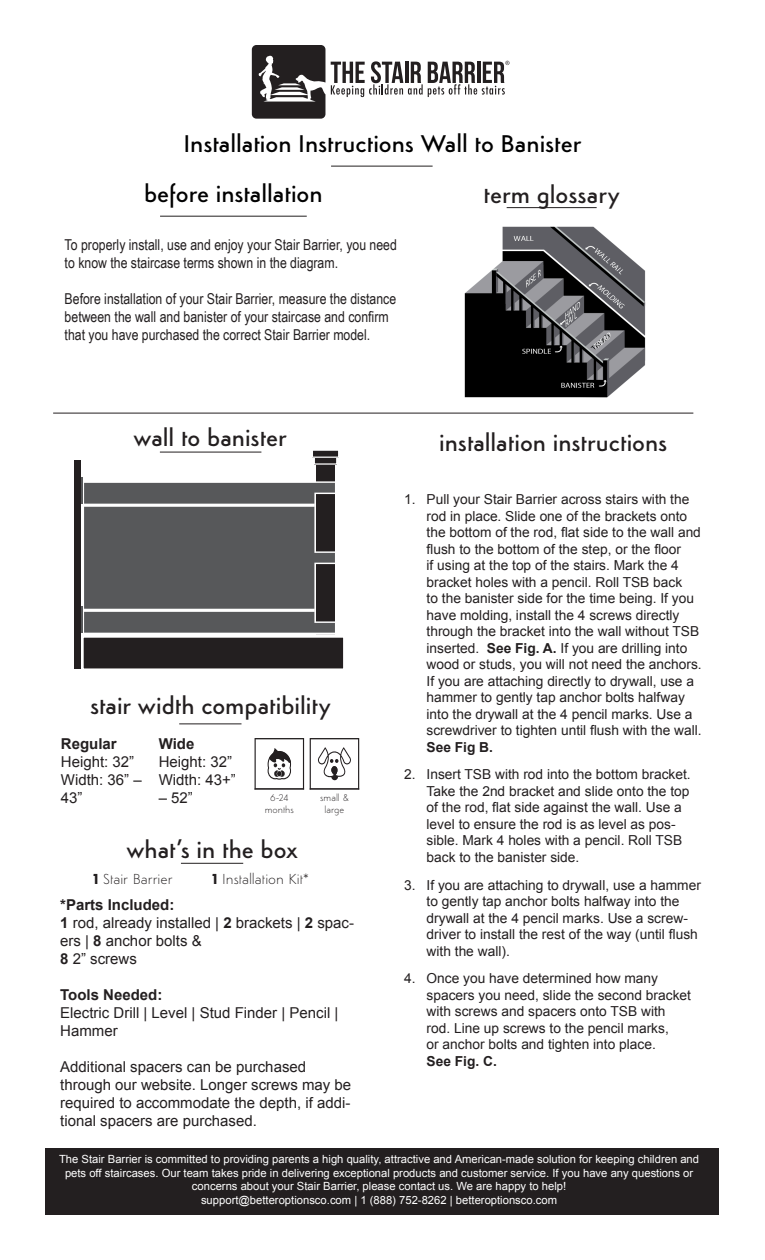
<style>
.page{position:relative;width:765px;height:1260px;background:#fff}
.page>*{position:absolute;margin:0;border:0;box-sizing:border-box;transform-origin:0 0}
.Heading_2_Style{font:500 25px "Simplo";color:#231f20}
.Heading_Style{font:500 25px "Simplo";color:#000001}
.Heading_Style-2{font:500 25px "Simplo";color:#231f20}
.Heading_2_Style-2{font:15px/18px "Arial";color:#231f20}
.t1{font:15px/18px "Arial Narrow";color:#231f20}
.Heading_2_Style-3{font:700 15px "Arial";color:#231f20}
.t2{font:100 15px "Simplo";color:#231f20}
.t3{font:13.75px/16.5px "Arial";color:#231f20}
.t4{font:11.25px/13.5px "Arial";color:#fff;text-align:center}
.t5{font:100 10px/12px "Simplo";color:#231f20;text-align:center}
.s1{font-weight:800}
.s2{font-weight:700}
</style>
<div class="page">
<svg style="left:255px;top:738px;width:49px;height:52px"></svg>
<svg style="left:310px;top:738px;width:49px;height:52px"></svg>
<svg style="left:331px;top:61px;width:179px;height:36px"></svg>
<svg style="left:252px;top:45px;width:73px;height:74px;background:#4a4748"></svg>
<hr style="left:507px;top:207px;width:90px;height:1px;background:#231f20">
<hr style="left:160px;top:216px;width:147px;height:1px;background:#231f20">
<img style="left:464px;top:226px;width:182px;height:171px">
<div style="left:316px;top:464px;width:19px;height:193px;background:#231f20"></div>
<svg style="left:84px;top:481px;width:251px;height:153px;background:#595a5c"></svg>
<hr style="left:83px;top:504px;width:232px;height:3px;background:#fff">
<hr style="left:83px;top:609px;width:232px;height:3px;background:#fff">
<div style="left:82px;top:636px;width:263px;height:34px;background:#231f20"></div>
<div style="left:80px;top:634px;width:267px;height:38px;border:4px solid #fff"></div>
<div style="left:74px;top:461px;width:7px;height:208px;background:#231f20"></div>
<div style="left:314px;top:457px;width:23px;height:7px;background:#231f20"></div>
<div style="left:314px;top:456px;width:23px;height:9px;border:1px solid #fff"></div>
<div style="left:312px;top:450px;width:27px;height:7px;background:#231f20"></div>
<div style="left:312px;top:450px;width:27px;height:8px;border:1px solid #fff"></div>
<hr style="left:81px;top:478px;width:2px;height:26px;background:#57585a">
<hr style="left:81px;top:606px;width:2px;height:27px;background:#57585a">
<hr style="left:160px;top:452px;width:101px;height:1px;background:#231f20">
<hr style="left:179px;top:724px;width:63px;height:1px;background:#231f20">
<hr style="left:181px;top:863px;width:62px;height:1px;background:#231f20">
<hr style="left:53px;top:413px;width:640px;height:1px;background:#231f20">
<div style="left:46px;top:1148px;width:673px;height:67px;background:#231f20"></div>
<hr style="left:331px;top:166px;width:102px;height:1px;background:#231f20">
<p class="Heading_Style" style="left:183px;top:129px;width:400px">Installation Instructions Wall to Banister</p>
<p class="Heading_Style" style="left:144px;top:179px;width:180px">before installation</p>
<p class="t1" style="left:65px;top:236px;width:334px">To properly install, use and enjoy your Stair Barrier, you need to know the staircase terms shown in the diagram.</p>
<p class="t1" style="left:65px;top:290px;width:333px">Before installation of your Stair Barrier, measure the distance between the wall and banister of your staircase and confirm that you have purchased the correct Stair Barrier model.</p>
<p class="Heading_2_Style" style="left:483px;top:180px;width:138px">term glossary</p>
<p class="Heading_Style-2" style="left:133px;top:423px;width:155px">wall to banister</p>
<p class="Heading_2_Style" style="left:90px;top:691px;width:242px">stair width compatibility</p>
<p class="Heading_2_Style-3" style="left:159px;top:734px;width:37px">Wide</p>
<p class="Heading_2_Style-2" style="left:159px;top:753px;width:75px">Height: 32”</p>
<p class="Heading_2_Style-2" style="left:159px;top:771px;width:79px">Width: 43+”</p>
<p class="Heading_2_Style-2" style="left:159px;top:789px;width:36px">– 52”</p>
<p class="Heading_2_Style" style="left:126px;top:835px;width:173px">what’s in the box</p>
<p class="t2" style="left:93px;top:870px;width:81px"><span class="s1">1</span> Stair Barrier</p>
<p class="t2" style="left:212px;top:870px;width:98px"><span class="s1">1</span> Installation Kit*</p>
<p class="Heading_2_Style-3" style="left:60px;top:895px;width:116px">*Parts Included:</p>
<p class="Heading_2_Style-2" style="left:60px;top:914px;width:295px"><span class="s2">1</span> rod, already installed | <span class="s2">2</span> brackets | <span class="s2">2</span> spac&shy;ers | <span class="s2">8</span> anchor bolts &amp;</p>
<p class="Heading_2_Style-2" style="left:60px;top:950px;width:78px"><span class="s2">8</span> 2” screws</p>
<p class="Heading_2_Style-3" style="left:60px;top:985px;width:104px">Tools Needed:</p>
<p class="Heading_2_Style-2" style="left:60px;top:1004px;width:280px">Electric Drill | Level | Stud Finder | Pencil |<br>Hammer</p>
<p class="Heading_2_Style-2" style="left:60px;top:1058px;width:292px">Additional spacers can be purchased through our website. Longer screws may be required to accommodate the depth, if addi&shy;tional spacers are purchased.</p>
<p class="Heading_2_Style-3" style="left:61px;top:734px;width:57px">Regular</p>
<p class="Heading_2_Style-2" style="left:61px;top:753px;width:75px">Height: 32”</p>
<p class="Heading_2_Style-2" style="left:61px;top:771px;width:82px">Width: 36” –<br>43”</p>
<p class="t5" style="left:265px;top:792px;width:31px">6-24 months</p>
<p class="t5" style="left:320px;top:792px;width:30px">small &amp; large</p>
<p class="Heading_2_Style" style="left:439px;top:428px;width:230px">installation instructions</p>
<p class="t3" style="left:427px;top:491px;width:277px;text-indent:-22px">1. Pull your Stair Barrier across stairs with the rod in place. Slide one of the brackets onto the bottom of the rod, flat side to the wall and flush to the bottom of the step, or the floor<br>if using at the top of the stairs. Mark the 4 bracket holes with a pencil. Roll TSB back<br>to the banister side for the time being. If you have molding, install the 4 screws directly through the bracket into the wall without TSB inserted. <span class="s2">See Fig. A.</span> If you are drilling into wood or studs, you will not need the anchors.<br>If you are attaching directly to drywall, use a hammer to gently tap anchor bolts halfway into the drywall at the 4 pencil marks. Use a screwdriver to tighten until flush with the wall.<br><span class="s2">See Fig B.</span></p>
<p class="t3" style="left:427px;top:767px;width:266px;text-indent:-22px">2. Insert TSB with rod into the bottom bracket.<br>Take the 2nd bracket and slide onto the top of the rod, flat side against the wall. Use a level to ensure the rod is as level as pos&shy;sible. Mark 4 holes with a pencil. Roll TSB back to the banister side.</p>
<p class="t3" style="left:427px;top:877px;width:276px;text-indent:-22px">3. If you are attaching to drywall, use a hammer to gently tap anchor bolts halfway into the drywall at the 4 pencil marks. Use a screw&shy;driver to install the rest of the way (until flush with the wall).</p>
<p class="t3" style="left:427px;top:971px;width:266px;text-indent:-22px">4. Once you have determined how many spacers you need, slide the second bracket with screws and spacers onto TSB with rod. Line up screws to the pencil marks,<br>or anchor bolts and tighten into place.<br><span class="s2">See Fig. C.</span></p>
<p class="t4" style="left:59px;top:1153px;width:642px">The Stair Barrier is committed to providing parents a high quality, attractive and American-made solution for keeping children and pets off staircases. Our team takes pride in delivering exceptional products and customer service. If you have any questions or concerns about your Stair Barrier, please contact us. We are happy to help!</p>
<p class="t4" style="left:201px;top:1193px;width:358px">support@betteroptionsco.com | 1 (888) 752-8262 | betteroptionsco.com</p>
</div>
